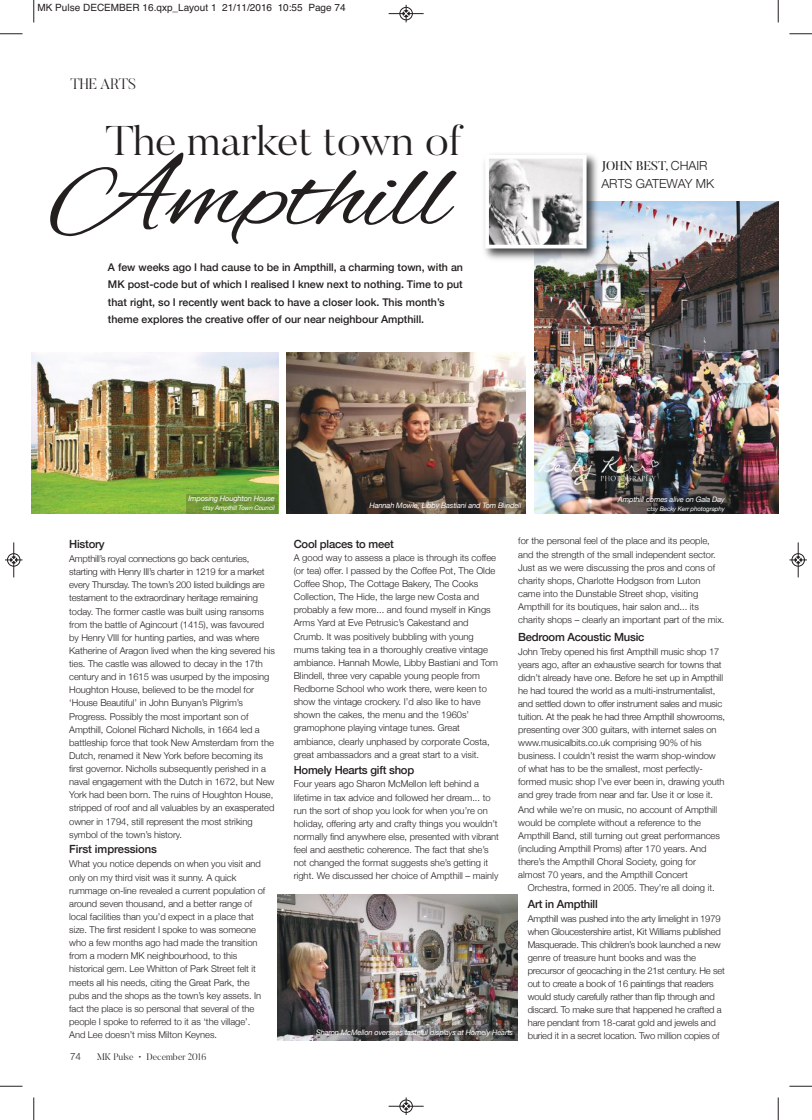
<style>
.page{position:relative;width:812px;height:1120px;background:#fff}
.page>*{position:absolute;margin:0;border:0;box-sizing:border-box;transform-origin:0 0}
.t1{font:106.25px "Alex Brush";color:#241f1f;scale:1.1 1}
.t2{font:300 41.25px "Butler";color:#241f1f;scale:1.1 1}
.t3{font:300 15px "Butler";color:#241f1f}
.t4{font:12.5px "Butler";color:#241f1f}
.t5{font:300 12.5px "Helvetica Neue";color:#241f1f}
.t6{font:500 11.25px "Helvetica Neue";letter-spacing:-.02em;color:#241f1f}
.t7{font:500 10.62px/17.5px "Helvetica Neue";color:#241f1f}
.t8{font:10px "Helvetica";color:#241f1f}
.t9{font:300 10px "Helvetica Neue";color:#241f1f}
.t10{font:300 9.38px/13.1px "Helvetica Neue";letter-spacing:-.005em;color:#241f1f}
.t11{font:300 9.38px "Butler";color:#241f1f}
.t12{font:italic 7.5px "Helvetica Neue";letter-spacing:-.02em;color:#fff}
.t13{font:italic 6.25px "Helvetica Neue";letter-spacing:-.02em;color:#fff}
.s1{font-family:"Helvetica Neue";font-weight:300}
</style>
<div class="page">
<img style="left:32px;top:352px;width:246px;height:162px">
<img style="left:286px;top:352px;width:240px;height:162px">
<img style="left:534px;top:201px;width:244px;height:313px">
<img style="left:484px;top:154px;width:118px;height:110px">
<img style="left:490px;top:160px;width:91px;height:83px">
<div style="left:485px;top:155px;width:101px;height:93px;border:4px solid #fff"></div>
<img style="left:278px;top:894px;width:240px;height:146px">
<div style="left:186px;top:494px;width:92px;height:20px;background:#241f1f;opacity:.22"></div>
<div style="left:364px;top:499px;width:162px;height:15px;background:#241f1f;opacity:.22"></div>
<div style="left:612px;top:494px;width:116px;height:20px;background:#241f1f;opacity:.22"></div>
<div style="left:314px;top:1025px;width:204px;height:16px;background:#241f1f;opacity:.29"></div>
<svg style="left:33px;top:0;width:2px;height:22px"></svg>
<svg style="left:0;top:33px;width:22px;height:2px"></svg>
<svg style="left:777px;top:0;width:2px;height:22px"></svg>
<svg style="left:789px;top:33px;width:23px;height:2px"></svg>
<svg style="left:33px;top:1097px;width:2px;height:23px"></svg>
<svg style="left:0;top:1086px;width:22px;height:1px"></svg>
<svg style="left:777px;top:1097px;width:2px;height:23px"></svg>
<svg style="left:789px;top:1086px;width:23px;height:1px"></svg>
<div style="left:399px;top:7px;width:14px;height:13px;border:1px solid #fff;border-radius:50%"></div>
<hr style="left:388px;top:13px;width:35px;height:1px;background:#241f1f">
<div style="left:400px;top:7px;width:12px;height:13px;border:1px solid #241f1f;border-radius:50%"></div>
<svg style="left:403px;top:5px;width:6px;height:17px"></svg>
<div style="left:399px;top:1099px;width:14px;height:14px;border:1px solid #fff;border-radius:50%"></div>
<hr style="left:388px;top:1106px;width:35px;height:1px;background:#241f1f">
<div style="left:400px;top:1100px;width:12px;height:13px;border:1px solid #241f1f;border-radius:50%"></div>
<svg style="left:403px;top:1097px;width:6px;height:18px"></svg>
<div style="left:7px;top:553px;width:13px;height:14px;border:1px solid #fff;border-radius:50%"></div>
<hr style="left:14px;top:542px;width:1px;height:35px;background:#241f1f">
<div style="left:7px;top:553px;width:13px;height:13px;border:1px solid #241f1f;border-radius:50%"></div>
<svg style="left:5px;top:557px;width:17px;height:6px"></svg>
<div style="left:791px;top:553px;width:13px;height:14px;border:1px solid #fff;border-radius:50%"></div>
<hr style="left:798px;top:542px;width:1px;height:35px;background:#241f1f">
<div style="left:791px;top:553px;width:13px;height:13px;border:1px solid #241f1f;border-radius:50%"></div>
<svg style="left:789px;top:557px;width:18px;height:6px"></svg>
<p class="t8" style="left:38px;top:2px;width:309px">MK Pulse DECEMBER 16.qxp_Layout 1 21/11/2016 10:55 Page 74</p>
<h3 class="t3" style="left:70px;top:79px;width:67px">THE ARTS</h3>
<h2 class="t2" style="left:105px;top:126px;width:326px">The market town of</h2>
<h1 class="t1" style="left:50px;top:136px;width:364px">Ampthill</h1>
<h3 class="t4" style="left:601px;top:161px;width:108px">JOHN BEST, <span class="s1">CHAIR</span></h3>
<h3 class="t5" style="left:601px;top:176px;width:114px">ARTS GATEWAY MK</h3>
<p class="t7" style="left:108px;top:258px;width:356px">A few weeks ago I had cause to be in Ampthill, a charming town, with an MK post-code but of which I realised I knew next to nothing. Time to put that right, so I recently went back to have a closer look. This month’s theme explores the creative offer of our near neighbour Ampthill.</p>
<p class="t12" style="left:188px;top:494px;width:88px">Imposing Houghton House</p>
<p class="t13" style="left:203px;top:504px;width:74px">ctsy Ampthill Town Council</p>
<p class="t12" style="left:369px;top:501px;width:153px">Hannah Mowle, Libby Bastiani and Tom Blindell</p>
<p class="t12" style="left:618px;top:495px;width:108px">Ampthill comes alive on Gala Day</p>
<p class="t13" style="left:647px;top:505px;width:79px">ctsy Becky Kerr photography</p>
<p class="t6" style="left:69px;top:537px;width:37px">History</p>
<p class="t10" style="left:69px;top:552px;width:207px">Ampthill’s royal connections go back centuries, starting with Henry III’s charter in 1219 for a market every Thursday. The town’s 200 listed buildings are testament to the extraordinary heritage remaining today. The former castle was built using ransoms from the battle of Agincourt (1415), was favoured by Henry VIII for hunting parties, and was where Katherine of Aragon lived when the king severed his ties. The castle was allowed to decay in the 17th century and in 1615 was usurped by the imposing Houghton House, believed to be the model for ‘House Beautiful’ in John Bunyan’s Pilgrim’s Progress. Possibly the most important son of Ampthill, Colonel Richard Nicholls, in 1664 led a battleship force that took New Amsterdam from the Dutch, renamed it New York before becoming its first governor. Nicholls subsequently perished in a naval engagement with the Dutch in 1672, but New York had been born. The ruins of Houghton House, stripped of roof and all valuables by an exasperated owner in 1794, still represent the most striking symbol of the town’s history.</p>
<p class="t6" style="left:69px;top:842px;width:89px">First impressions</p>
<p class="t10" style="left:69px;top:857px;width:197px">What you notice depends on when you visit and only on my third visit was it sunny. A quick rummage on-line revealed a current population of around seven thousand, and a better range of local facilities than you’d expect in a place that size. The first resident I spoke to was someone who a few months ago had made the transition from a modern MK neighbourhood, to this historical gem. Lee Whitton of Park Street felt it meets all his needs, citing the Great Park, the pubs and the shops as the town’s key assets. In fact the place is so personal that several of the people I spoke to referred to it as ‘the village’.<br>And Lee doesn’t miss Milton Keynes.</p>
<p class="t9" style="left:70px;top:1050px;width:13px">74</p>
<p class="t11" style="left:97px;top:1053px;width:111px">MK Pulse • December 2016</p>
<p class="t10" style="left:518px;top:534px;width:208px">for the personal feel of the place and its people, and the strength of the small independent sector.<br>Just as we were discussing the pros and cons of charity shops, Charlotte Hodgson from Luton came into the Dunstable Street shop, visiting Ampthill for its boutiques, hair salon and... its charity shops – clearly an important part of the mix.</p>
<p class="t6" style="left:518px;top:630px;width:128px">Bedroom Acoustic Music</p>
<p class="t10" style="left:518px;top:645px;width:208px">John Treby opened his first Ampthill music shop 17 years ago, after an exhaustive search for towns that didn’t already have one. Before he set up in Ampthill he had toured the world as a multi-instrumentalist, and settled down to offer instrument sales and music tuition. At the peak he had three Ampthill showrooms, presenting over 300 guitars, with internet sales on www.musicalbits.co.uk comprising 90% of his business. I couldn’t resist the warm shop-window of what has to be the smallest, most perfectly&shy;formed music shop I’ve ever been in, drawing youth and grey trade from near and far. Use it or lose it.</p>
<p class="t10" style="left:518px;top:803px;width:203px">And while we’re on music, no account of Ampthill would be complete without a reference to the Ampthill Band, still turning out great performances (including Ampthill Proms) after 170 years. And there’s the Ampthill Choral Society, going for almost 70 years, and the Ampthill Concert</p>
<p class="t10" style="left:528px;top:881px;width:189px">Orchestra, formed in 2005. They’re all doing it.</p>
<p class="t6" style="left:528px;top:897px;width:71px">Art in Ampthill</p>
<p class="t10" style="left:528px;top:912px;width:198px">Ampthill was pushed into the arty limelight in 1979 when Gloucestershire artist, Kit Williams published Masquerade. This children’s book launched a new genre of treasure hunt books and was the precursor of geocaching in the 21st century. He set out to create a book of 16 paintings that readers would study carefully rather than flip through and discard. To make sure that happened he crafted a hare pendant from 18-carat gold and jewels and buried it in a secret location. Two million copies of</p>
<p class="t6" style="left:294px;top:537px;width:102px">Cool places to meet</p>
<p class="t10" style="left:294px;top:551px;width:206px">A good way to assess a place is through its coffee (or tea) offer. I passed by the Coffee Pot, The Olde Coffee Shop, The Cottage Bakery, The Cooks Collection, The Hide, the large new Costa and probably a few more... and found myself in Kings Arms Yard at Eve Petrusic’s Cakestand and Crumb. It was positively bubbling with young mums taking tea in a thoroughly creative vintage ambiance. Hannah Mowle, Libby Bastiani and Tom Blindell, three very capable young people from Redborne School who work there, were keen to show the vintage crockery. I’d also like to have shown the cakes, the menu and the 1960s’ gramophone playing vintage tunes. Great ambiance, clearly unphased by corporate Costa, great ambassadors and a great start to a visit.</p>
<p class="t6" style="left:294px;top:763px;width:122px">Homely Hearts gift shop</p>
<p class="t10" style="left:294px;top:777px;width:207px">Four years ago Sharon McMellon left behind a lifetime in tax advice and followed her dream... to run the sort of shop you look for when you’re on holiday, offering arty and crafty things you wouldn’t normally find anywhere else, presented with vibrant feel and aesthetic coherence. The fact that she’s not changed the format suggests she’s getting it right. We discussed her choice of Ampthill – mainly</p>
<p class="t12" style="left:316px;top:1028px;width:198px">Sharon McMellon oversees tasteful displays at Homely Hearts</p>
</div>
